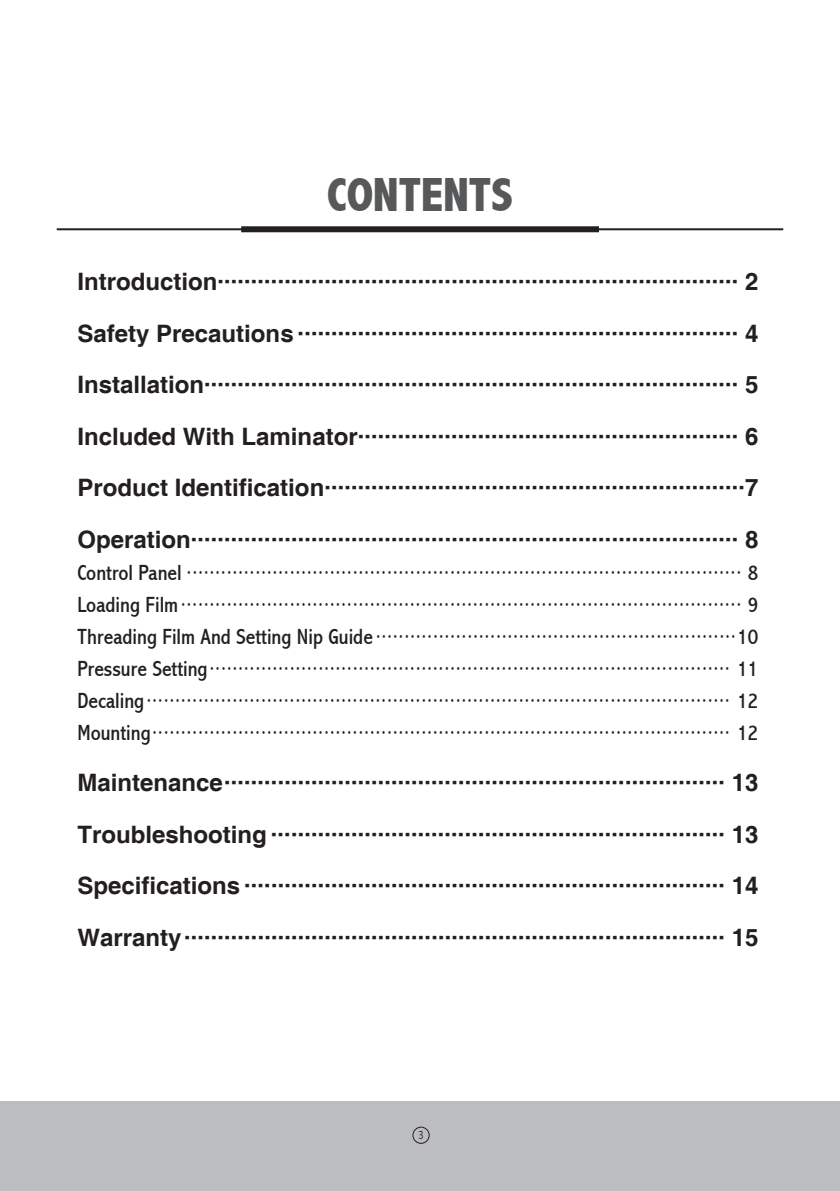
<style>
.page{position:relative;width:840px;height:1191px;background:#fff}
.page>*{position:absolute;margin:0;border:0;box-sizing:border-box;transform-origin:0 0}
.t1{font:800 condensed 48px "Abadi";letter-spacing:-.01em;color:#57585a}
.t2{font:700 24px/51.4px "Helvetica";color:#231f20;text-align:justify}
.t3{font:condensed 22px/32px "Abadi";color:#231f20;text-align:justify}
.t4{font:300 condensed 12.4px "Abadi";color:#231f20}
</style>
<div class="page">
<div style="left:0;top:1101px;width:839px;height:90px;background:#bcbdc0"></div>
<div style="left:412px;top:1126px;width:17px;height:17px;border:1px solid #231f20;border-radius:50%"></div>
<hr style="left:57px;top:228px;width:725px;height:2px;background:#231f20">
<div style="left:241px;top:226px;width:357px;height:6px;background:#231f20"></div>
<h1 class="t1" style="left:326px;top:167px;width:188px">CONTENTS</h1>
<p class="t2" style="left:77px;top:257px;width:682px">Introduction∙∙∙∙∙∙∙∙∙∙∙∙∙∙∙∙∙∙∙∙∙∙∙∙∙∙∙∙∙∙∙∙∙∙∙∙∙∙∙∙∙∙∙∙∙∙∙∙∙∙∙∙∙∙∙∙∙∙∙∙∙∙∙∙∙∙∙∙∙∙∙∙∙∙∙∙∙∙∙ 2<br>Safety Precautions∙∙∙∙∙∙∙∙∙∙∙∙∙∙∙∙∙∙∙∙∙∙∙∙∙∙∙∙∙∙∙∙∙∙∙∙∙∙∙∙∙∙∙∙∙∙∙∙∙∙∙∙∙∙∙∙∙∙∙∙∙∙∙∙∙∙∙ 4<br>Installation∙∙∙∙∙∙∙∙∙∙∙∙∙∙∙∙∙∙∙∙∙∙∙∙∙∙∙∙∙∙∙∙∙∙∙∙∙∙∙∙∙∙∙∙∙∙∙∙∙∙∙∙∙∙∙∙∙∙∙∙∙∙∙∙∙∙∙∙∙∙∙∙∙∙∙∙∙∙∙∙∙ 5<br>Included With Laminator∙∙∙∙∙∙∙∙∙∙∙∙∙∙∙∙∙∙∙∙∙∙∙∙∙∙∙∙∙∙∙∙∙∙∙∙∙∙∙∙∙∙∙∙∙∙∙∙∙∙∙∙∙∙∙∙∙∙ 6<br>Product Identification∙∙∙∙∙∙∙∙∙∙∙∙∙∙∙∙∙∙∙∙∙∙∙∙∙∙∙∙∙∙∙∙∙∙∙∙∙∙∙∙∙∙∙∙∙∙∙∙∙∙∙∙∙∙∙∙∙∙∙∙∙∙∙∙7<br>Operation∙∙∙∙∙∙∙∙∙∙∙∙∙∙∙∙∙∙∙∙∙∙∙∙∙∙∙∙∙∙∙∙∙∙∙∙∙∙∙∙∙∙∙∙∙∙∙∙∙∙∙∙∙∙∙∙∙∙∙∙∙∙∙∙∙∙∙∙∙∙∙∙∙∙∙∙∙∙∙∙∙∙∙ 8</p>
<p class="t3" style="left:77px;top:556px;width:682px">Control Panel∙∙∙∙∙∙∙∙∙∙∙∙∙∙∙∙∙∙∙∙∙∙∙∙∙∙∙∙∙∙∙∙∙∙∙∙∙∙∙∙∙∙∙∙∙∙∙∙∙∙∙∙∙∙∙∙∙∙∙∙∙∙∙∙∙∙∙∙∙∙∙∙∙∙∙∙∙∙∙∙∙∙∙∙∙∙∙∙∙∙∙∙∙∙∙∙∙∙ 8<br>Loading Film∙∙∙∙∙∙∙∙∙∙∙∙∙∙∙∙∙∙∙∙∙∙∙∙∙∙∙∙∙∙∙∙∙∙∙∙∙∙∙∙∙∙∙∙∙∙∙∙∙∙∙∙∙∙∙∙∙∙∙∙∙∙∙∙∙∙∙∙∙∙∙∙∙∙∙∙∙∙∙∙∙∙∙∙∙∙∙∙∙∙∙∙∙∙∙∙∙∙∙ 9<br>Threading Film And Setting Nip Guide∙∙∙∙∙∙∙∙∙∙∙∙∙∙∙∙∙∙∙∙∙∙∙∙∙∙∙∙∙∙∙∙∙∙∙∙∙∙∙∙∙∙∙∙∙∙∙∙∙∙∙∙∙∙∙∙∙∙∙∙∙∙∙∙10<br>Pressure Setting∙∙∙∙∙∙∙∙∙∙∙∙∙∙∙∙∙∙∙∙∙∙∙∙∙∙∙∙∙∙∙∙∙∙∙∙∙∙∙∙∙∙∙∙∙∙∙∙∙∙∙∙∙∙∙∙∙∙∙∙∙∙∙∙∙∙∙∙∙∙∙∙∙∙∙∙∙∙∙∙∙∙∙∙∙∙∙∙∙∙∙∙ 11<br>Decaling∙∙∙∙∙∙∙∙∙∙∙∙∙∙∙∙∙∙∙∙∙∙∙∙∙∙∙∙∙∙∙∙∙∙∙∙∙∙∙∙∙∙∙∙∙∙∙∙∙∙∙∙∙∙∙∙∙∙∙∙∙∙∙∙∙∙∙∙∙∙∙∙∙∙∙∙∙∙∙∙∙∙∙∙∙∙∙∙∙∙∙∙∙∙∙∙∙∙∙∙∙∙∙ 12<br>Mounting∙∙∙∙∙∙∙∙∙∙∙∙∙∙∙∙∙∙∙∙∙∙∙∙∙∙∙∙∙∙∙∙∙∙∙∙∙∙∙∙∙∙∙∙∙∙∙∙∙∙∙∙∙∙∙∙∙∙∙∙∙∙∙∙∙∙∙∙∙∙∙∙∙∙∙∙∙∙∙∙∙∙∙∙∙∙∙∙∙∙∙∙∙∙∙∙∙∙∙∙∙∙ 12</p>
<p class="t2" style="left:77px;top:758px;width:682px">Maintenance∙∙∙∙∙∙∙∙∙∙∙∙∙∙∙∙∙∙∙∙∙∙∙∙∙∙∙∙∙∙∙∙∙∙∙∙∙∙∙∙∙∙∙∙∙∙∙∙∙∙∙∙∙∙∙∙∙∙∙∙∙∙∙∙∙∙∙∙∙∙∙∙∙∙∙∙ 13<br>Troubleshooting∙∙∙∙∙∙∙∙∙∙∙∙∙∙∙∙∙∙∙∙∙∙∙∙∙∙∙∙∙∙∙∙∙∙∙∙∙∙∙∙∙∙∙∙∙∙∙∙∙∙∙∙∙∙∙∙∙∙∙∙∙∙∙∙∙∙∙∙∙ 13<br>Specifications∙∙∙∙∙∙∙∙∙∙∙∙∙∙∙∙∙∙∙∙∙∙∙∙∙∙∙∙∙∙∙∙∙∙∙∙∙∙∙∙∙∙∙∙∙∙∙∙∙∙∙∙∙∙∙∙∙∙∙∙∙∙∙∙∙∙∙∙∙∙∙∙∙ 14<br>Warranty∙∙∙∙∙∙∙∙∙∙∙∙∙∙∙∙∙∙∙∙∙∙∙∙∙∙∙∙∙∙∙∙∙∙∙∙∙∙∙∙∙∙∙∙∙∙∙∙∙∙∙∙∙∙∙∙∙∙∙∙∙∙∙∙∙∙∙∙∙∙∙∙∙∙∙∙∙∙∙∙∙∙ 15</p>
<p class="t4" style="left:418px;top:1128px;width:7px">3</p>
</div>
